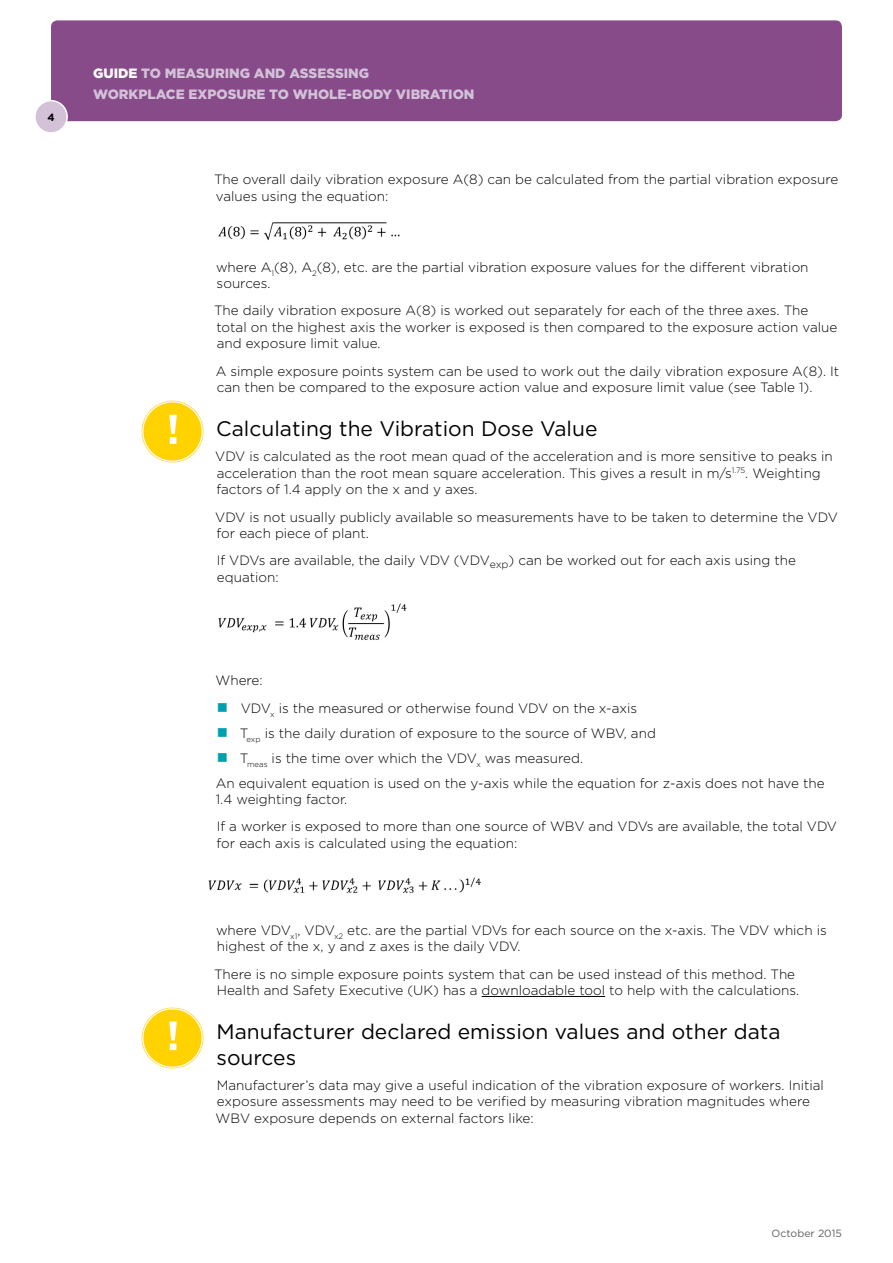
<style>
.page{position:relative;width:893px;height:1263px;background:#fff}
.page>*{position:absolute;margin:0;border:0;box-sizing:border-box;transform-origin:0 0}
.Header_2{font:21px/25.2px "Gotham";color:#000}
.Body_copy{font:300 13.5px/16.5px "Gotham";color:#000}
.t1{font:900 13.5px/21px "Gotham";color:#d3c1d8}
.t2{font:10.5px "Gotham";color:#5f6062}
.t3{font:700 10.5px "Gotham";color:#000}
.s1{color:#fff}
</style>
<div class="page">
<div style="left:51px;top:20px;width:791px;height:101px;background:#874b8a;border-radius:6px"></div>
<div style="left:35px;top:101px;width:32px;height:32px;background:#d3c1d8;border-radius:50%"></div>
<div style="left:34px;top:100px;width:34px;height:34px;border:2px solid #fff;border-radius:50%"></div>
<hr style="left:482px;top:996px;width:123px;height:1px;background:#000">
<img style="left:218px;top:222px;width:182px;height:18px">
<img style="left:141px;top:400px;width:63px;height:63px">
<img style="left:218px;top:603px;width:189px;height:37px">
<img style="left:208px;top:877px;width:273px;height:16px">
<img style="left:141px;top:1007px;width:63px;height:62px">
<p class="t3" style="left:47px;top:111px;width:9px">4</p>
<p class="t1" style="left:93px;top:62px;width:383px"><span class="s1">GUIDE</span> TO MEASURING AND ASSESSING<br>WORKPLACE EXPOSURE TO WHOLE-BODY VIBRATION</p>
<p class="Body_copy" style="left:214px;top:171px;width:626px">The overall daily vibration exposure A(8) can be calculated from the partial vibration exposure values using the equation:</p>
<p class="Body_copy" style="left:216px;top:259px;width:594px">where A<sub>1</sub>(8), A<sub>2</sub>(8), etc. are the partial vibration exposure values for the different vibration sources.</p>
<p class="Body_copy" style="left:214px;top:302px;width:625px">The daily vibration exposure A(8) is worked out separately for each of the three axes. The total on the highest axis the worker is exposed is then compared to the exposure action value and exposure limit value.</p>
<p class="Body_copy" style="left:216px;top:362px;width:625px">A simple exposure points system can be used to work out the daily vibration exposure A(8). It can then be compared to the exposure action value and exposure limit value (see Table 1).</p>
<p class="Header_2" style="left:216px;top:416px;width:383px">Calculating the Vibration Dose Value</p>
<p class="Body_copy" style="left:215px;top:448px;width:619px">VDV is calculated as the root mean quad of the acceleration and is more sensitive to peaks in acceleration than the root mean square acceleration. This gives a result in m/s<sup>1.75</sup>. Weighting factors of 1.4 apply on the x and y axes.</p>
<p class="Body_copy" style="left:215px;top:508px;width:624px">VDV is not usually publicly available so measurements have to be taken to determine the VDV for each piece of plant.</p>
<p class="Body_copy" style="left:217px;top:552px;width:581px">If VDVs are available, the daily VDV (VDV<sub>exp</sub>) can be worked out for each axis using the equation:</p>
<p class="Body_copy" style="left:216px;top:672px;width:49px">Where:</p>
<p class="Body_copy" style="left:241px;top:699px;width:398px">VDV<sub>x</sub> is the measured or otherwise found VDV on the x-axis</p>
<p class="Body_copy" style="left:240px;top:724px;width:418px">T<sub>exp</sub> is the daily duration of exposure to the source of WBV, and</p>
<p class="Body_copy" style="left:240px;top:749px;width:345px">T<sub>meas</sub> is the time over which the VDV<sub>x</sub> was measured.</p>
<p class="Body_copy" style="left:216px;top:774px;width:610px">An equivalent equation is used on the y-axis while the equation for z-axis does not have the<br>1.4 weighting factor.</p>
<p class="Body_copy" style="left:216px;top:818px;width:622px">If a worker is exposed to more than one source of WBV and VDVs are available, the total VDV for each axis is calculated using the equation:</p>
<p class="Body_copy" style="left:216px;top:922px;width:612px">where VDV<sub>x1</sub>, VDV<sub>x2</sub> etc. are the partial VDVs for each source on the x-axis. The VDV which is highest of the x, y and z axes is the daily VDV.</p>
<p class="Body_copy" style="left:214px;top:965px;width:587px">There is no simple exposure points system that can be used instead of this method. The<br>Health and Safety Executive (UK) has a downloadable tool to help with the calculations.</p>
<p class="Header_2" style="left:216px;top:1019px;width:566px">Manufacturer declared emission values and other data sources</p>
<p class="Body_copy" style="left:216px;top:1076px;width:610px">Manufacturer’s data may give a useful indication of the vibration exposure of workers. Initial exposure assessments may need to be verified by measuring vibration magnitudes where<br>WBV exposure depends on external factors like:</p>
<p class="t2" style="left:772px;top:1227px;width:72px">October 2015</p>
</div>
